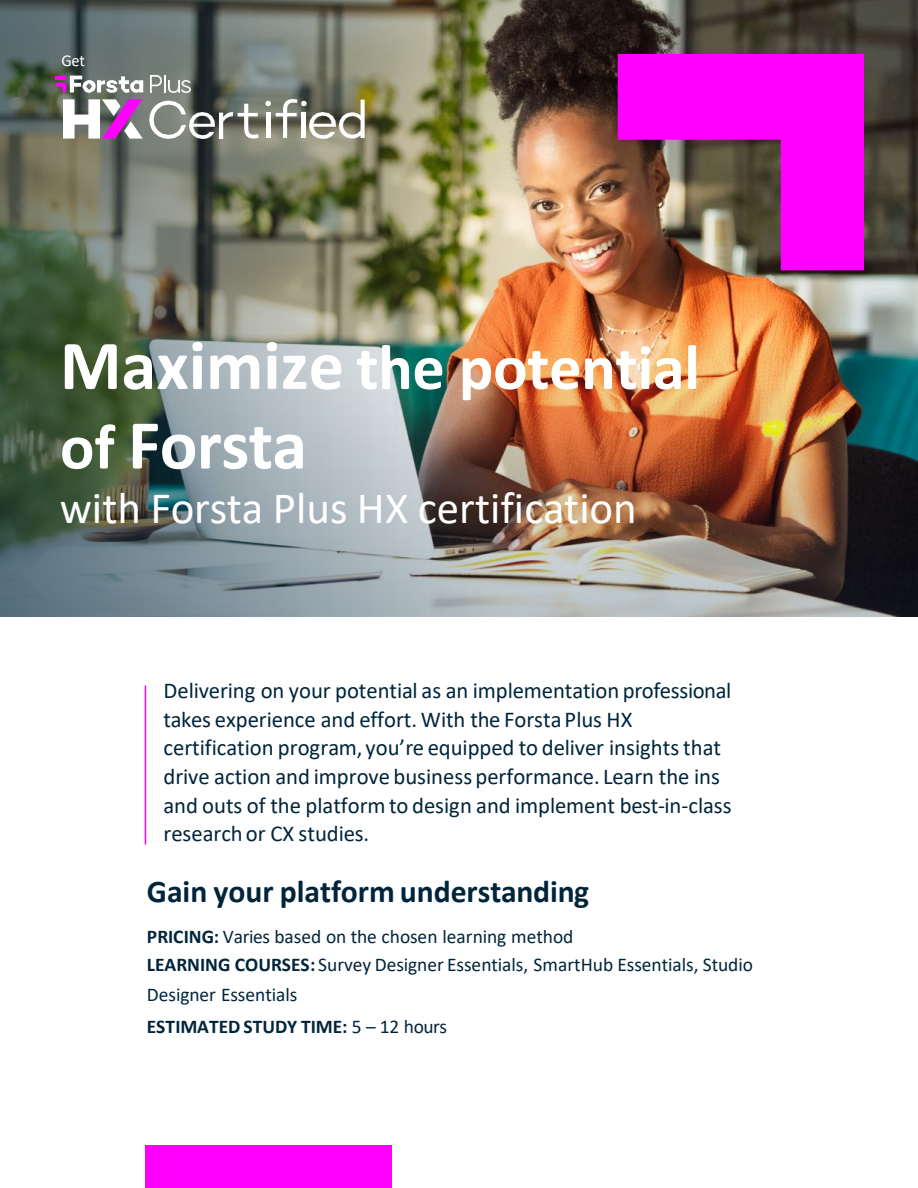
<style>
.page{position:relative;width:918px;height:1188px;background:#fff}
.page>*{position:absolute;margin:0;border:0;box-sizing:border-box;transform-origin:0 0}
.t1{font:700 70.5px "Calibri";letter-spacing:-.01em;color:#fff}
.t2{font:700 64.5px "Calibri";letter-spacing:-.005em;color:#fff}
.t3{font:45px "Calibri";color:#fff}
.t4{font:700 31.65px "Calibri";letter-spacing:-.005em;color:#00253b}
.t5{font:22.65px/28.7px "Calibri";letter-spacing:-.005em;color:#00253b}
.t6{font:19.5px/29.8px "Calibri";letter-spacing:-.005em;color:#00253b}
.t7{font:700 19.5px "Calibri";color:#00253b}
.t8{font:16.5px "Calibri";color:#fff}
.s1{font-size:70.5px}
.s2{font-size:64.5px}
.s3{font-weight:700}
.s4{font-weight:400}
</style>
<div class="page">
<img style="left:534px;top:0;width:384px;height:312px">
<img style="left:0;top:0;width:534px;height:312px">
<img style="left:0;top:312px;width:918px;height:305px">
<svg style="left:618px;top:54px;width:246px;height:216px;background:#c524b4"></svg>
<svg style="left:55px;top:76px;width:88px;height:17px"></svg>
<img style="left:150px;top:76px;width:12px;height:17px">
<svg style="left:165px;top:75px;width:26px;height:18px"></svg>
<svg style="left:63px;top:99px;width:80px;height:40px"></svg>
<svg style="left:149px;top:101px;width:37px;height:38px"></svg>
<img style="left:190px;top:112px;width:25px;height:27px">
<img style="left:219px;top:112px;width:14px;height:26px">
<svg style="left:238px;top:104px;width:21px;height:35px"></svg>
<img style="left:310px;top:112px;width:25px;height:27px">
<svg style="left:265px;top:99px;width:42px;height:39px"></svg>
<svg style="left:339px;top:100px;width:26px;height:39px"></svg>
<div style="left:145px;top:1146px;width:247px;height:42px;background:#f0f"></div>
<hr style="left:145px;top:685px;width:1px;height:160px;background:#f0f">
<p class="t8" style="left:61px;top:49px;width:25px">Get</p>
<h1 class="t2" style="left:60px;top:322px;width:642px"><span class="s1">Maximize</span> the potential</h1>
<p class="t1" style="left:60px;top:395px;width:249px"><span class="s2">of</span> Forsta</p>
<p class="t3" style="left:60px;top:476px;width:578px">with Forsta Plus HX certification</p>
<p class="t5" style="left:163px;top:676px;width:570px">Delivering on your potential as an implementation professional takes experience and effort. With the ForstaPlus HX certification program, you’re equipped to deliver insights that drive action and improve business performance. Learn the ins and outs of the platform to design and implement best-in-class research or CX studies.</p>
<p class="t4" style="left:147px;top:869px;width:444px">Gain your platform understanding</p>
<p class="t6" style="left:147px;top:921px;width:428px"><span class="s3">PRICING:</span> Varies based on the chosen learning method</p>
<p class="t6" style="left:147px;top:949px;width:608px"><span class="s3">LEARNING COURSES:</span> Survey Designer Essentials, SmartHub Essentials, Studio<br>Designer Essentials</p>
<p class="t7" style="left:147px;top:1012px;width:302px">ESTIMATEDSTUDY TIME: <span class="s4">5 – 12 hours</span></p>
</div>
